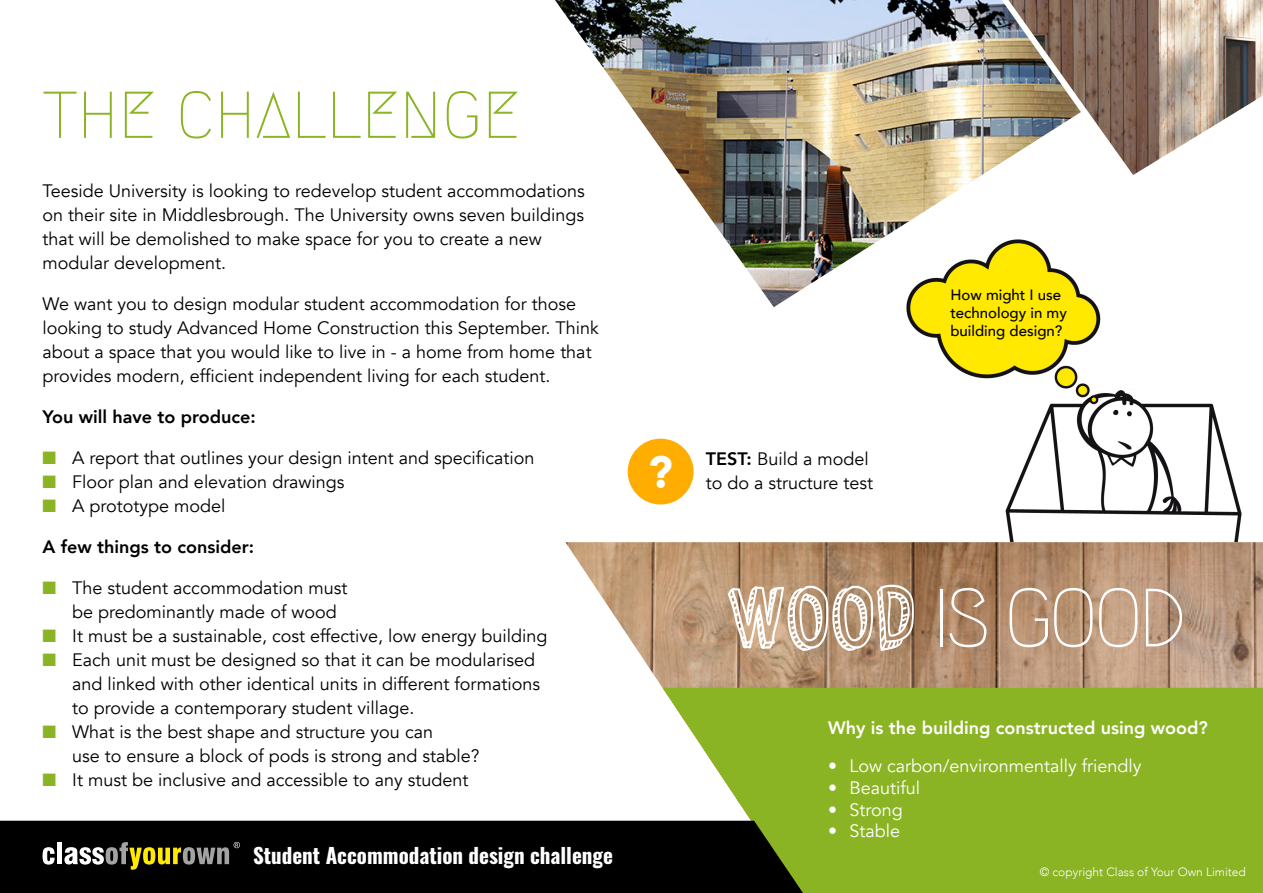
<style>
.page{position:relative;width:1263px;height:893px;background:#fff}
.page>*{position:absolute;margin:0;border:0;box-sizing:border-box;transform-origin:0 0}
.t1{font:82.5px "Megrim";letter-spacing:-.075em;color:#fff}
.t2{font:66px "Megrim";color:#8bb425}
.t3{font:900 45px "Avenir";color:#fff}
.t4{font:700 21px "Oswald";color:#fff}
.t5{font:18px/24px "Avenir";color:#000}
.t6{font:18px "Avenir";color:#fff}
.t7{font:800 18px "Avenir";color:#000}
.t8{font:800 18px "Avenir";color:#fff}
.t9{font:500 15px/18px "Avenir";color:#000}
.t10{font:300 12px "Avenir";color:#fff}
.s1{color:#8bb425}
.s2{font-weight:800}
.s3{font-family:"Yummy Lollipop";font-size:89.85px}
</style>
<div class="page">
<img style="left:906px;top:294px;width:336px;height:248px">
<img style="left:565px;top:542px;width:698px;height:279px">
<div style="left:662px;top:688px;width:601px;height:205px;background:#8bb425"></div>
<img style="left:555px;top:0;width:526px;height:307px">
<div style="left:0;top:821px;width:803px;height:72px;background:#000"></div>
<svg style="left:43px;top:847px;width:12px;height:18px"></svg>
<div style="left:57px;top:842px;width:5px;height:22px;background:#fff"></div>
<svg style="left:64px;top:842px;width:176px;height:28px"></svg>
<img style="left:1008px;top:0;width:255px;height:175px">
<div style="left:625px;top:436px;width:71px;height:71px;background:#ffad01;border-radius:50%"></div>
<div style="left:623px;top:434px;width:75px;height:75px;border:5px solid #fff;border-radius:50%"></div>
<div style="left:1106px;top:294px;width:86px;height:99px;background:#fff;border-radius:50%"></div>
<h2 class="t2" style="left:43px;top:80px;width:479px">THE CHALLENGE</h2>
<p class="t5" style="left:43px;top:179px;width:544px">Teeside University is looking to redevelop student accommodations on their site in Middlesbrough. The University owns seven buildings that will be demolished to make space for you to create a new modular development.</p>
<p class="t5" style="left:43px;top:292px;width:558px">We want you to design modular student accommodation for those looking to study Advanced Home Construction this September. Think about a space that you would like to live in - a home from home that provides modern, efficient independent living for each student.</p>
<p class="t7" style="left:43px;top:402px;width:215px">You will have to produce:</p>
<p class="t5" style="left:43px;top:446px;width:494px"><span class="s1">■</span> A report that outlines your design intent and specification</p>
<p class="t5" style="left:43px;top:470px;width:304px"><span class="s1">■</span> Floor plan and elevation drawings</p>
<p class="t5" style="left:43px;top:494px;width:185px"><span class="s1">■</span> A prototype model</p>
<p class="t7" style="left:43px;top:532px;width:213px">A few things to consider:</p>
<p class="t5" style="left:72px;top:576px;width:277px;text-indent:-30px"><span class="s1">■</span> The student accommodation must be predominantly made of wood</p>
<p class="t5" style="left:43px;top:624px;width:506px"><span class="s1">■</span> It must be a sustainable, cost effective, low energy building</p>
<p class="t5" style="left:72px;top:648px;width:469px;text-indent:-30px"><span class="s1">■</span> Each unit must be designed so that it can be modularised and linked with other identical units in different formations to provide a contemporary student village.</p>
<p class="t5" style="left:72px;top:720px;width:409px;text-indent:-30px"><span class="s1">■</span> What is the best shape and structure you can<br>use to ensure a block of pods is strong and stable?</p>
<p class="t5" style="left:43px;top:768px;width:427px"><span class="s1">■</span> It must be inclusive and accessible to any student</p>
<p class="t4" style="left:253px;top:845px;width:361px">Student Accommodation design challenge</p>
<p class="t9" style="left:950px;top:285px;width:118px">How might I use technology in my building design?</p>
<h3 class="t3" style="left:648px;top:433px;width:27px">?</h3>
<p class="t5" style="left:706px;top:448px;width:169px"><span class="s2">TEST:</span> Build a model to do a structure test</p>
<h1 class="t1" style="left:728px;top:574px;width:460px"><span class="s3">WOOD</span> IS GOOD</h1>
<p class="t8" style="left:828px;top:713px;width:381px">Why is the building constructed using wood?</p>
<p class="t6" style="left:828px;top:755px;width:315px">• Low carbon/environmentally friendly</p>
<p class="t6" style="left:828px;top:777px;width:93px">• Beautiful</p>
<p class="t6" style="left:828px;top:799px;width:76px">• Strong</p>
<p class="t6" style="left:828px;top:820px;width:73px">• Stable</p>
<p class="t10" style="left:1040px;top:865px;width:208px">© copyright Class of Your Own Limited</p>
</div>
